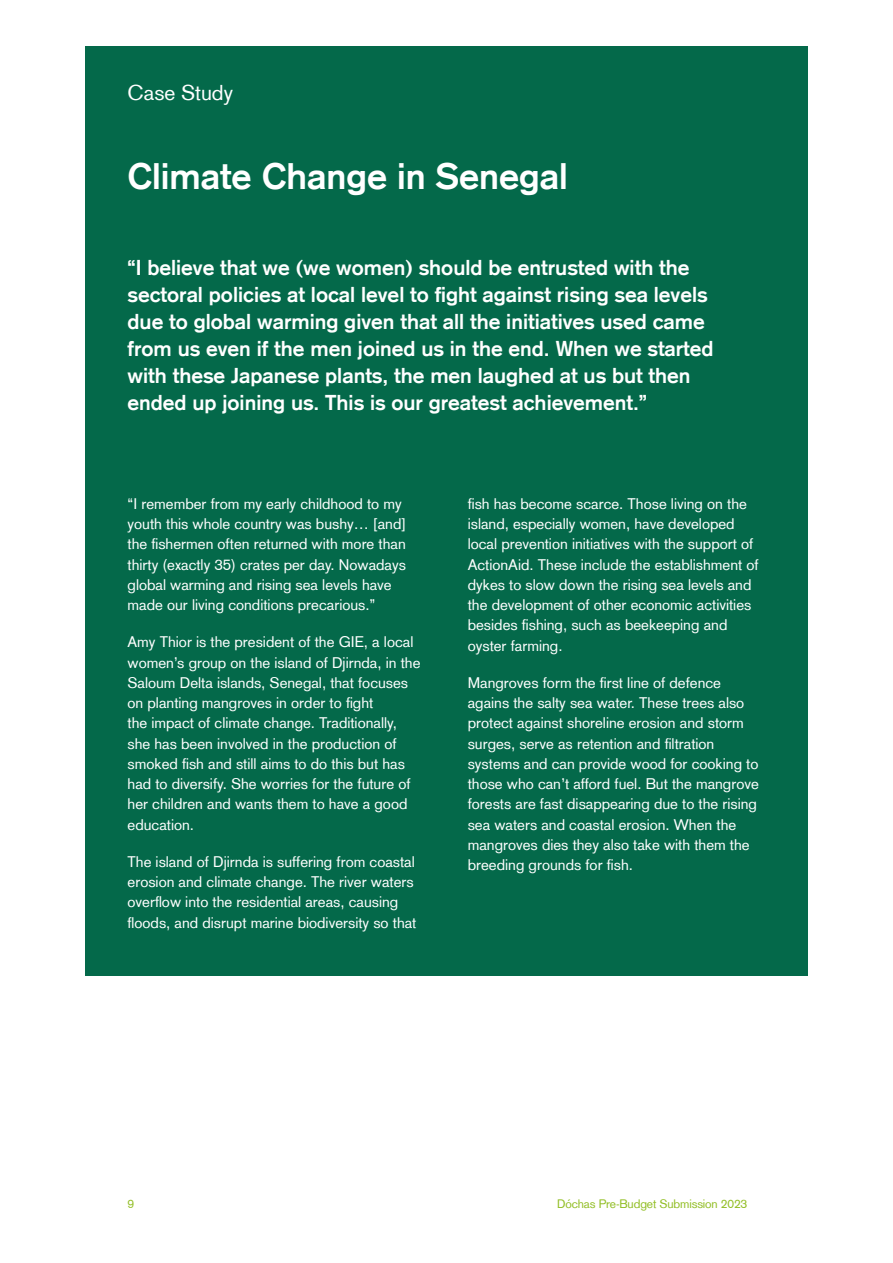
<style>
.page{position:relative;width:893px;height:1263px;background:#fff}
.page>*{position:absolute;margin:0;border:0;box-sizing:border-box;transform-origin:0 0}
.t1{font:700 36px "Basic Commercial LT";color:#fff}
.t2{font:700 21px/27px "Basic Commercial LT";color:#fff}
.t3{font:21px "Basic Commercial LT Com";color:#fff}
.t4{font:15px/20.2px "Basic Commercial LT Com";color:#fff}
.t5{font:12px "Basic Commercial LT Com";letter-spacing:-.01em;color:#92be25}
</style>
<div class="page">
<div style="left:85px;top:47px;width:723px;height:929px;background:#04694a"></div>
<h2 class="t3" style="left:128px;top:80px;width:107px">Case Study</h2>
<h1 class="t1" style="left:128px;top:155px;width:442px">Climate Change in Senegal</h1>
<p class="t2" style="left:128px;top:254px;width:588px">“I believe that we (we women) should be entrusted with the sectoral policies at local level to fight against rising sea levels due to global warming given that all the initiatives used came from us even if the men joined us in the end. When we started with these Japanese plants, the men laughed at us but then ended up joining us. This is our greatest achievement.”</p>
<p class="t4" style="left:128px;top:493px;width:280px">“I remember from my early childhood to my youth this whole country was bushy… [and] the fishermen often returned with more than thirty (exactly 35) crates per day. Nowadays global warming and rising sea levels have made our living conditions precarious.”</p>
<p class="t4" style="left:128px;top:632px;width:294px">Amy Thior is the president of the GIE, a local women’s group on the island of Djirnda, in the Saloum Delta islands, Senegal, that focuses on planting mangroves in order to fight<br>the impact of climate change. Traditionally, she has been involved in the production of smoked fish and still aims to do this but has had to diversify. She worries for the future of her children and wants them to have a good education.</p>
<p class="t4" style="left:128px;top:851px;width:290px">The island of Djirnda is suffering from coastal erosion and climate change. The river waters overflow into the residential areas, causing floods, and disrupt marine biodiversity so that</p>
<p class="t4" style="left:468px;top:493px;width:292px">fish has become scarce. Those living on the island, especially women, have developed local prevention initiatives with the support of ActionAid. These include the establishment of dykes to slow down the rising sea levels and the development of other economic activities besides fishing, such as beekeeping and oyster farming.</p>
<p class="t4" style="left:468px;top:672px;width:293px">Mangroves form the first line of defence agains the salty sea water. These trees also protect against shoreline erosion and storm surges, serve as retention and filtration systems and can provide wood for cooking to those who can’t afford fuel. But the mangrove forests are fast disappearing due to the rising sea waters and coastal erosion. When the mangroves dies they also take with them the breeding grounds for fish.</p>
<p class="t5" style="left:128px;top:1196px;width:8px">9</p>
<p class="t5" style="left:557px;top:1196px;width:192px">Dóchas Pre-Budget Submission 2023</p>
</div>
